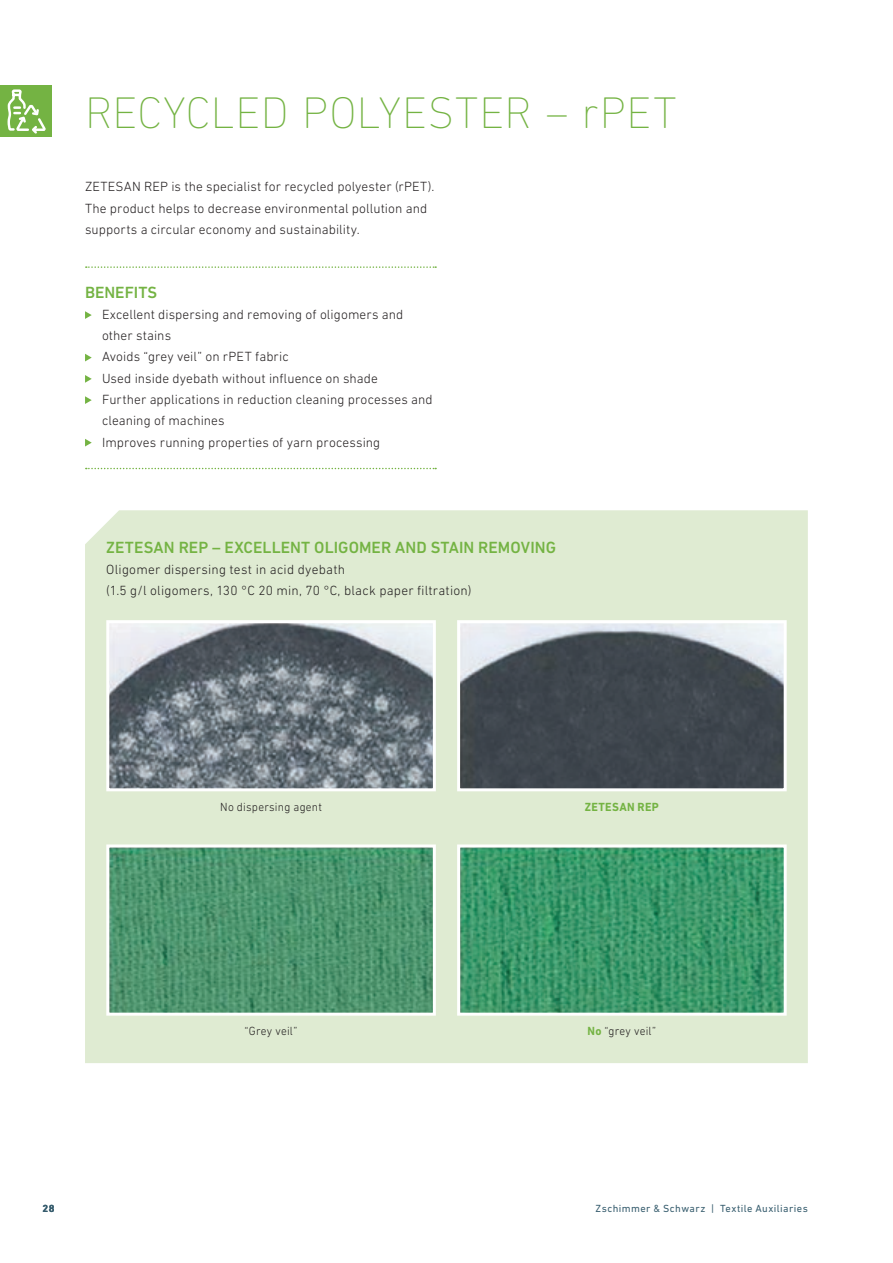
<style>
.page{position:relative;width:893px;height:1263px;background:#fff}
.page>*{position:absolute;margin:0;border:0;box-sizing:border-box;transform-origin:0 0}
.ZS_INNEN_HEAD{font:200 45px "DIN Next LT Pro";letter-spacing:.01em;color:#74b343}
.Fließtext{font:500 16.5px "DIN Next LT Pro";letter-spacing:.005em;color:#74b343}
.Textblock_Benefits{font:500 16.5px "DIN Next LT Pro";color:#74b343}
.Textblock_Benefits-2{font:300 13.5px/21.3px "DIN Next LT Pro";letter-spacing:.005em;color:#231f20}
.ZS_FLIESSTEXT{font:300 13.5px/21.3px "DIN Next LT Pro";letter-spacing:.005em;color:#231f20}
.Fließtext-2{font:300 13.5px "DIN Next LT Pro";letter-spacing:.015em;color:#231f20}
.Bildunterschrift_lin{font:300 12px "DIN Next LT Pro";letter-spacing:.02em;color:#231f20;scale:.96 1}
.Bildunterschrift_lin-2{font:700 12px "DIN Next LT Pro";letter-spacing:.03em;color:#74b343;scale:.96 1}
.t1{font:10.5px "DIN Next LT Pro";letter-spacing:.04em;color:#375d6e}
.SUBHEAD{font:700 10.5px "DIN Next LT Pro";color:#375d6e}
.s1{font-weight:700;color:#74b343}
</style>
<div class="page">
<svg style="left:86px;top:266px;width:350px;height:2px"></svg>
<svg style="left:86px;top:468px;width:350px;height:1px"></svg>
<svg style="left:85px;top:311px;width:7px;height:8px"></svg>
<svg style="left:85px;top:354px;width:7px;height:7px"></svg>
<svg style="left:85px;top:375px;width:7px;height:8px"></svg>
<svg style="left:85px;top:396px;width:7px;height:8px"></svg>
<svg style="left:85px;top:439px;width:7px;height:7px"></svg>
<div style="left:0;top:85px;width:51px;height:51px;background:#74b343"></div>
<div style="left:85px;top:510px;width:723px;height:553px;background:#dfebd2"></div>
<img style="left:110px;top:624px;width:322px;height:163px">
<div style="left:106px;top:620px;width:330px;height:171px;border:3px solid #fff"></div>
<img style="left:461px;top:624px;width:322px;height:163px">
<div style="left:457px;top:620px;width:330px;height:171px;border:3px solid #fff"></div>
<img style="left:110px;top:848px;width:322px;height:164px">
<div style="left:106px;top:844px;width:330px;height:172px;border:3px solid #fff"></div>
<img style="left:461px;top:848px;width:322px;height:164px">
<div style="left:457px;top:844px;width:330px;height:172px;border:3px solid #fff"></div>
<svg style="left:8px;top:89px;width:38px;height:45px"></svg>
<p class="ZS_INNEN_HEAD" style="left:85px;top:87px;width:593px">RECYCLED POLYESTER – rPET</p>
<p class="ZS_FLIESSTEXT" style="left:85px;top:176px;width:351px">ZETESAN REP is the specialist for recycled polyester (rPET).<br>The product helps to decrease environmental pollution and supports a circular economy and sustainability.</p>
<p class="Textblock_Benefits" style="left:85px;top:282px;width:74px">BENEFITS</p>
<p class="Textblock_Benefits-2" style="left:102px;top:304px;width:303px">Excellent dispersing and removing of oligomers and other stains</p>
<p class="Textblock_Benefits-2" style="left:102px;top:346px;width:188px">Avoids “grey veil” on rPET fabric</p>
<p class="Textblock_Benefits-2" style="left:102px;top:367px;width:277px">Used inside dyebath without influence on shade</p>
<p class="Textblock_Benefits-2" style="left:102px;top:389px;width:332px">Further applications in reduction cleaning processes and cleaning of machines</p>
<p class="Textblock_Benefits-2" style="left:102px;top:431px;width:280px">Improves running properties of yarn processing</p>
<p class="Fließtext" style="left:106px;top:538px;width:451px">ZETESAN REP – EXCELLENT OLIGOMER AND STAIN REMOVING</p>
<p class="Fließtext-2" style="left:106px;top:562px;width:240px">Oligomer dispersing test in acid dyebath</p>
<p class="Fließtext-2" style="left:106px;top:583px;width:367px">(1.5 g/l oligomers, 130 °C 20 min, 70 °C, black paper filtration)</p>
<p class="Bildunterschrift_lin" style="left:220px;top:800px;width:107px">No dispersing agent</p>
<p class="Bildunterschrift_lin-2" style="left:585px;top:800px;width:79px">ZETESAN REP</p>
<p class="SUBHEAD" style="left:43px;top:1202px;width:14px">28</p>
<p class="Bildunterschrift_lin" style="left:245px;top:1024px;width:57px">“Grey veil”</p>
<p class="Bildunterschrift_lin" style="left:588px;top:1024px;width:73px"><span class="s1">No</span> “grey veil”</p>
<p class="t1" style="left:595px;top:1202px;width:214px">Zschimmer &amp; Schwarz | Textile Auxiliaries</p>
</div>
